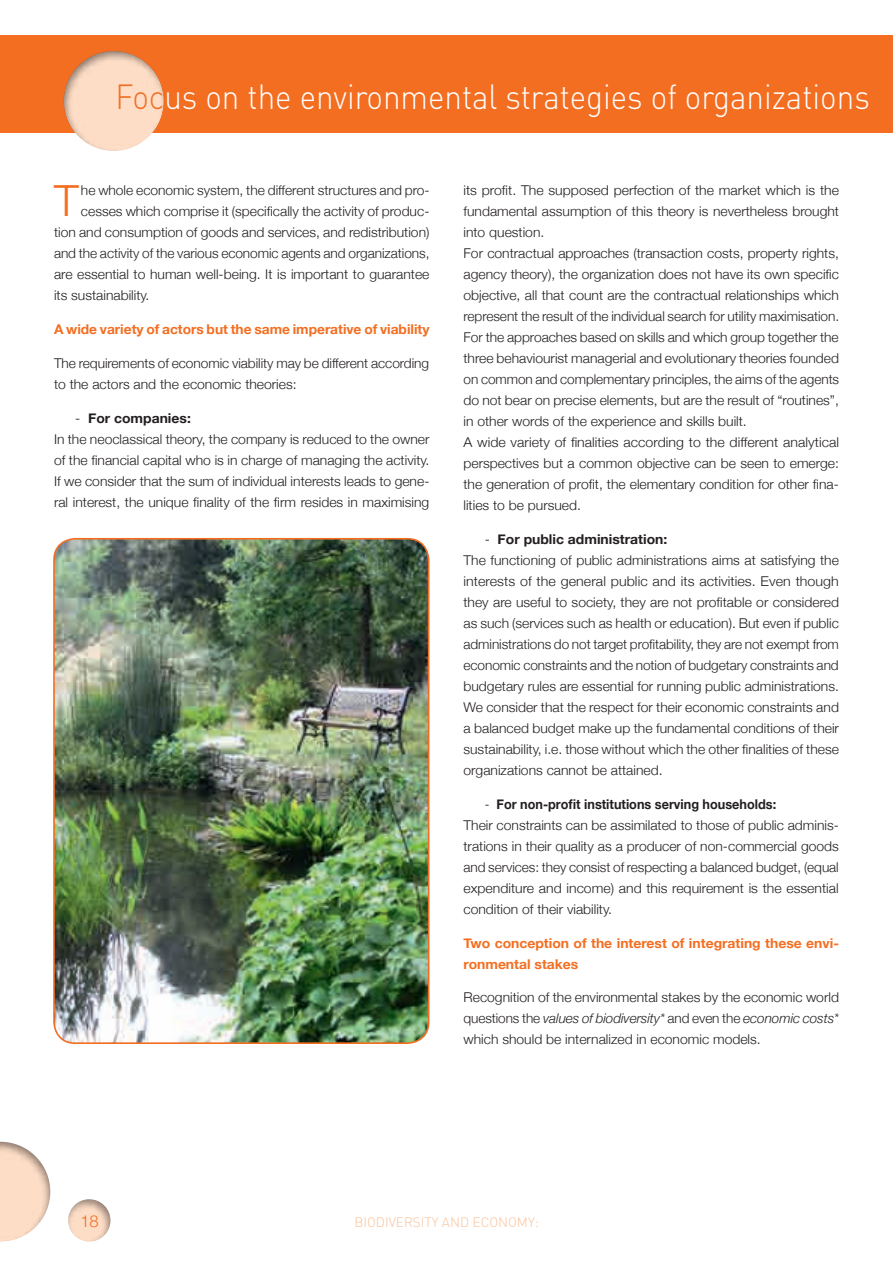
<style>
.page{position:relative;width:893px;height:1263px;background:#fff}
.page>*{position:absolute;margin:0;border:0;box-sizing:border-box;transform-origin:0 0}
.t1{font:300 42.9px "Helvetica Neue";color:#f36e21}
.t2{font:300 34.5px "DIN";color:#fff;scale:.91 1}
.t3{font:300 16.5px "Helvetica Neue";color:#f36e21}
.t4{font:300 13.5px/21px "Helvetica Neue";color:#231f20}
.t5{font:300 13.5px/21px "Helvetica Neue";color:#231f20;scale:1.04 1}
.t6{font:300 13.5px/21px "Helvetica Neue";color:#231f20;scale:.94 1}
.t7{font:700 13.5px/21px "Helvetica Neue";color:#f36e21}
.t8{font:300 13.5px "DIN";color:#fbc197}
.s1{color:#f36e21}
.s2{font-weight:700}
.s3{font-style:italic}
</style>
<div class="page">
<div style="left:0;top:35px;width:893px;height:98px;background:#f36e21"></div>
<div style="left:51px;top:46px;width:114px;height:106px;background:#231f20;opacity:.5"></div>
<div style="left:0;top:1139px;width:53px;height:104px;background:#231f20;opacity:.5"></div>
<div style="left:67px;top:1197px;width:45px;height:45px;background:#231f20;opacity:.5"></div>
<img style="left:54px;top:539px;width:375px;height:504px">
<div style="left:53px;top:538px;width:376px;height:506px;border:2px solid #f36e21;border-radius:21px"></div>
<h2 class="t2" style="left:116px;top:76px;width:830px"><span class="s1">Foc</span>us on the environmental strategies of organizations</h2>
<h1 class="t1" style="left:54px;top:175px;width:26px">T</h1>
<p class="t4" style="left:81px;top:180px;width:350px">he whole economic system, the different structures and pro-</p>
<p class="t4" style="left:81px;top:201px;width:350px">cesses which comprise it (specifically the activity of produc-</p>
<p class="t4" style="left:54px;top:222px;width:377px">tion and consumption of goods and services, and redistribution)</p>
<p class="t4" style="left:54px;top:243px;width:377px">and the activity of the various economic agents and organizations,</p>
<p class="t4" style="left:54px;top:264px;width:377px">are essential to human well-being. It is important to guarantee</p>
<p class="t4" style="left:54px;top:285px;width:97px">its sustainability.</p>
<p class="t7" style="left:54px;top:318px;width:377px">A wide variety of actors but the same imperative of viability</p>
<p class="t4" style="left:54px;top:352px;width:377px">The requirements of economic viability may be different according to the actors and the economic theories:</p>
<p class="t4" style="left:54px;top:407px;width:377px;text-indent:21px">- <span class="s2">For companies:<br></span>In the neoclassical theory, the company is reduced to the owner of the financial capital who is in charge of managing the activity.<br>If we consider that the sum of individual interests leads to gene&shy;ral interest, the unique finality of the firm resides in maximising</p>
<p class="t5" style="left:463px;top:180px;width:363px">its profit. The supposed perfection of the market which is the fundamental assumption of this theory is nevertheless brought into question.<br>For contractual approaches (transaction costs, property rights, agency theory), the organization does not have its own specific objective, all that count are the contractual relationships which represent the result of the individual search for utility maximisation.<br>For the approaches based on skills and which group together the three behaviourist managerial and evolutionary theories founded on common and complementary principles, the aims of the agents do not bear on precise elements, but are the result of “routines”, in other words of the experience and skills built.<br>A wide variety of finalities according to the different analytical perspectives but a common objective can be seen to emerge: the generation of profit, the elementary condition for other fina&shy;lities to be pursued.</p>
<p class="t4" style="left:463px;top:528px;width:377px;text-indent:21px">- <span class="s2">For public administration:<br></span>The functioning of public administrations aims at satisfying the interests of the general public and its activities. Even though they are useful to society, they are not profitable or considered as such (services such as health or education). But even if public administrations do not target profitability, they are not exempt from economic constraints and the notion of budgetary constraints and budgetary rules are essential for running public administrations.<br>We consider that the respect for their economic constraints and a balanced budget make up the fundamental conditions of their sustainability, i.e. those without which the other finalities of these organizations cannot be attained.</p>
<p class="t6" style="left:463px;top:793px;width:401px;text-indent:21px">- <span class="s2">For non-profit institutions serving households:<br></span>Their constraints can be assimilated to those of public adminis&shy;trations in their quality as a producer of non-commercial goods and services: they consist of respecting a balanced budget, (equal expenditure and income) and this requirement is the essential condition of their viability.</p>
<p class="t7" style="left:463px;top:932px;width:377px">Two conception of the interest of integrating these envi&shy;ronmental stakes</p>
<p class="t4" style="left:463px;top:987px;width:377px;text-align:justify">Recognition of the environmental stakes by the economic world questions the <span class="s3">values of biodiversity*</span> and even the <span class="s3">economic costs* </span>which should be internalized in economic models.</p>
<p class="t3" style="left:80px;top:1211px;width:20px">18</p>
<p class="t8" style="left:354px;top:1214px;width:186px">BIODIVERSITY AND ECONOMY:</p>
</div>
